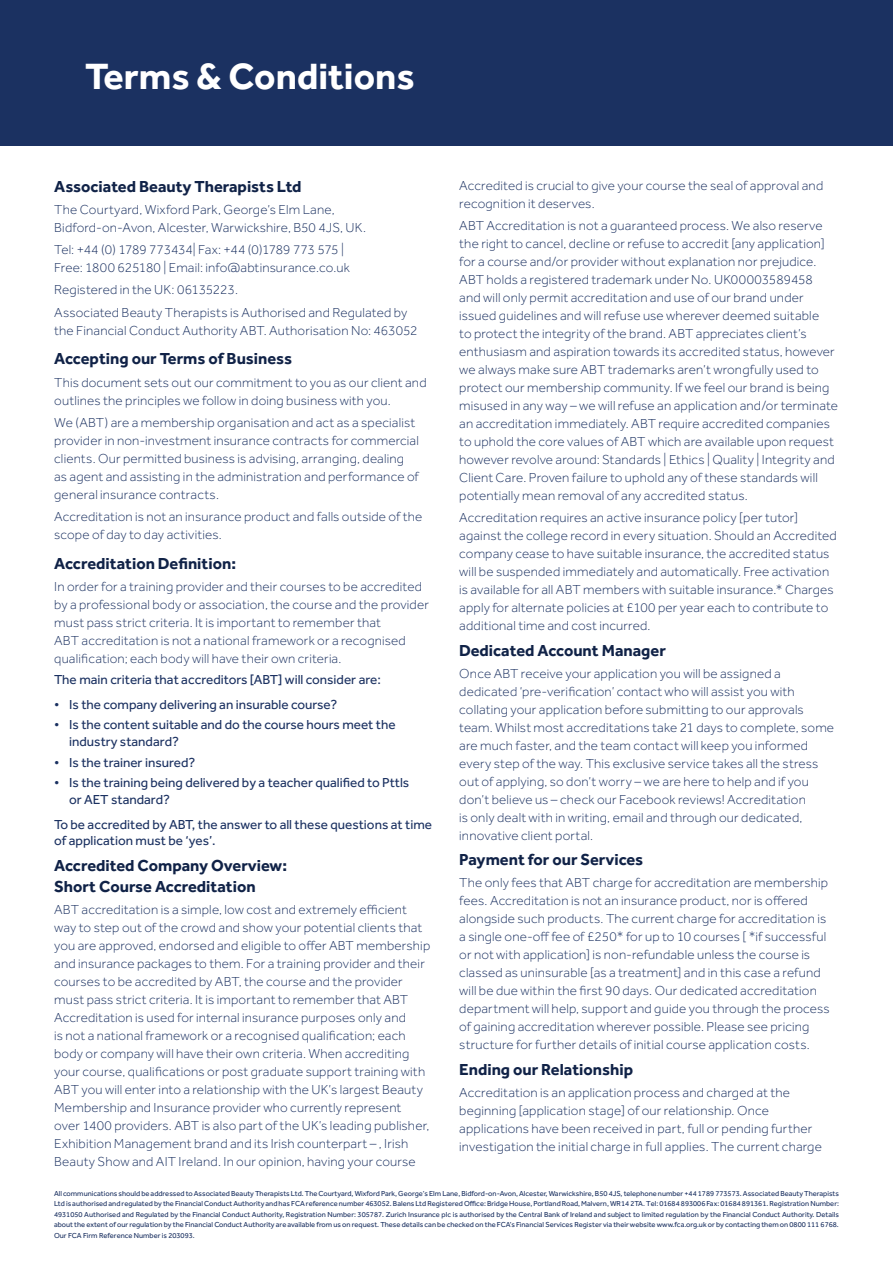
<style>
.page{position:relative;width:893px;height:1263px;background:#fff}
.page>*{position:absolute;margin:0;border:0;box-sizing:border-box;transform-origin:0 0}
.t1{font:700 37.8px "Effra";color:#fff}
.t2{font:700 16.5px/21px "Effra";color:#102247}
.t3{font:300 13.5px/18px "Effra";letter-spacing:.015em;color:#1b3161}
.t4{font:13.5px/16.5px "Effra";color:#1b3161}
.t5{font:7.5px/10.5px "Effra";color:#1b3161;text-align:justify}
</style>
<div class="page">
<div style="left:0;top:0;width:893px;height:145px;background:#1b3161"></div>
<h1 class="t1" style="left:85px;top:53px;width:331px">Terms &amp; Conditions</h1>
<p class="t2" style="left:54px;top:175px;width:249px">Associated Beauty Therapists Ltd</p>
<p class="t3" style="left:54px;top:200px;width:313px">The Courtyard, Wixford Park, George’s Elm Lane,<br>Bidford-on-Avon, Alcester, Warwickshire, B50 4JS, UK.</p>
<p class="t3" style="left:54px;top:241px;width:297px">Tel: +44 (0) 1789 773434| Fax: +44 (0)1789 773 575 |<br>Free: 1800 625180 | Email: info@abtinsurance.co.uk</p>
<p class="t3" style="left:54px;top:279px;width:355px;line-height:22.2px">Registered in the UK: 06135223.<br>Associated Beauty Therapists is Authorised and Regulated by</p>
<p class="t3" style="left:54px;top:321px;width:365px">the Financial Conduct Authority ABT. Authorisation No: 463052</p>
<p class="t2" style="left:54px;top:348px;width:239px">Accepting our Terms of Business</p>
<p class="t3" style="left:54px;top:373px;width:374px">This document sets out our commitment to you as our client and outlines the principles we follow in doing business with you.</p>
<p class="t3" style="left:54px;top:413px;width:366px">We (ABT) are a membership organisation and act as a specialist provider in non-investment insurance contracts for commercial clients. Our permitted business is advising, arranging, dealing as agent and assisting in the administration and performance of general insurance contracts.</p>
<p class="t3" style="left:54px;top:507px;width:370px">Accreditation is not an insurance product and falls outside of the scope of day to day activities.</p>
<p class="t2" style="left:54px;top:552px;width:183px">Accreditation Definition:</p>
<p class="t3" style="left:54px;top:577px;width:376px">In order for a training provider and their courses to be accredited by a professional body or association, the course and the provider must pass strict criteria. It is important to remember that<br>ABT accreditation is not a national framework or a recognised qualification; each body will have their own criteria.</p>
<p class="t4" style="left:54px;top:671px;width:328px">The main criteria that accreditors [ABT] will consider are:</p>
<p class="t4" style="left:54px;top:696px;width:285px">• Is the company delivering an insurable course?</p>
<p class="t4" style="left:69px;top:716px;width:328px;text-indent:-15px">• Is the content suitable and do the course hours meet the industry standard?</p>
<p class="t4" style="left:54px;top:754px;width:143px">• Is the trainer insured?</p>
<p class="t4" style="left:69px;top:774px;width:342px;text-indent:-15px">• Is the training being delivered by a teacher qualified to Pttls or AET standard?</p>
<p class="t4" style="left:54px;top:816px;width:379px">To be accredited by ABT, the answer to all these questions at time of application must be ‘yes’.</p>
<p class="t2" style="left:54px;top:854px;width:234px">Accredited Company Overview:<br>Short Course Accreditation</p>
<p class="t3" style="left:54px;top:900px;width:378px">ABT accreditation is a simple, low cost and extremely efficient way to step out of the crowd and show your potential clients that you are approved, endorsed and eligible to offer ABT membership and insurance packages to them. For a training provider and their courses to be accredited by ABT, the course and the provider must pass strict criteria. It is important to remember that ABT Accreditation is used for internal insurance purposes only and<br>is not a national framework or a recognised qualification; each body or company will have their own criteria. When accrediting your course, qualifications or post graduate support training with ABT you will enter into a relationship with the UK’s largest Beauty Membership and Insurance provider who currently represent over 1400 providers. ABT is also part of the UK’s leading publisher, Exhibition Management brand and its Irish counterpart – , Irish Beauty Show and AIT Ireland. In our opinion, having your course</p>
<p class="t3" style="left:459px;top:176px;width:366px">Accredited is crucial to give your course the seal of approval and recognition it deserves.</p>
<p class="t3" style="left:459px;top:216px;width:380px">ABT Accreditation is not a guaranteed process. We also reserve the right to cancel, decline or refuse to accredit [any application] for a course and/or provider without explanation nor prejudice.<br>ABT holds a registered trademark under No. UK00003589458<br>and will only permit accreditation and use of our brand under issued guidelines and will refuse use wherever deemed suitable<br>to protect the integrity of the brand. ABT appreciates client’s enthusiasm and aspiration towards its accredited status, however we always make sure ABT trademarks aren’t wrongfully used to protect our membership community. If we feel our brand is being misused in any way – we will refuse an application and/or terminate an accreditation immediately. ABT require accredited companies to uphold the core values of ABT which are available upon request however revolve around: Standards | Ethics | Quality | Integrity and Client Care. Proven failure to uphold any of these standards will potentially mean removal of any accredited status.</p>
<p class="t3" style="left:459px;top:509px;width:379px">Accreditation requires an active insurance policy [per tutor] against the college record in every situation. Should an Accredited company cease to have suitable insurance, the accredited status will be suspended immediately and automatically. Free activation is available for all ABT members with suitable insurance.* Charges apply for alternate policies at £100 per year each to contribute to additional time and cost incurred.</p>
<p class="t2" style="left:459px;top:639px;width:208px">Dedicated Account Manager</p>
<p class="t3" style="left:459px;top:664px;width:376px">Once ABT receive your application you will be assigned a dedicated ‘pre-verification’ contact who will assist you with collating your application before submitting to our approvals team. Whilst most accreditations take 21 days to complete, some are much faster, and the team contact will keep you informed every step of the way. This exclusive service takes all the stress out of applying, so don’t worry – we are here to help and if you don’t believe us – check our Facebook reviews! Accreditation<br>is only dealt with in writing, email and through our dedicated, innovative client portal.</p>
<p class="t2" style="left:459px;top:849px;width:186px">Payment for our Services</p>
<p class="t3" style="left:459px;top:874px;width:372px">The only fees that ABT charge for accreditation are membership fees. Accreditation is not an insurance product, nor is offered alongside such products. The current charge for accreditation is a single one-off fee of £250* for up to 10 courses [ *if successful or not with application] is non-refundable unless the course is classed as uninsurable [as a treatment] and in this case a refund will be due within the first 90 days. Our dedicated accreditation department will help, support and guide you through the process of gaining accreditation wherever possible. Please see pricing structure for further details of initial course application costs.</p>
<p class="t2" style="left:459px;top:1058px;width:175px">Ending our Relationship</p>
<p class="t3" style="left:459px;top:1083px;width:364px">Accreditation is an application process and charged at the beginning [application stage] of our relationship. Once applications have been received in part, full or pending further investigation the initial charge in full applies. The current charge</p>
<p class="t5" style="left:54px;top:1188px;width:786px">All communications should be addressed to Associated Beauty Therapists Ltd. The Courtyard, Wixford Park, George’s Elm Lane, Bidford-on-Avon, Alcester, Warwickshire, B50 4JS, telephone number +44 1789 773573. Associated Beauty Therapists Ltd is authorised and regulated by the Financial Conduct Authority and has FCA reference number 463052. Balens Ltd Registered Office: Bridge House, Portland Road, Malvern, WR14 2TA. Tel: 01684 893006 Fax: 01684 891361. Registration Number:<br>4931050 Authorised and Regulated by the Financial Conduct Authority, Registration Number: 305787. Zurich Insurance plc is authorised by the Central Bank of Ireland and subject to limited regulation by the Financial Conduct Authority. Details about the extent of our regulation by the Financial Conduct Authority are available from us on request. These details can be checked on the FCA’s Financial Services Register via their website www.fca.org.uk or by contacting them on 0800 111 6768.<br>Our FCA Firm Reference Number is 203093.</p>
</div>
